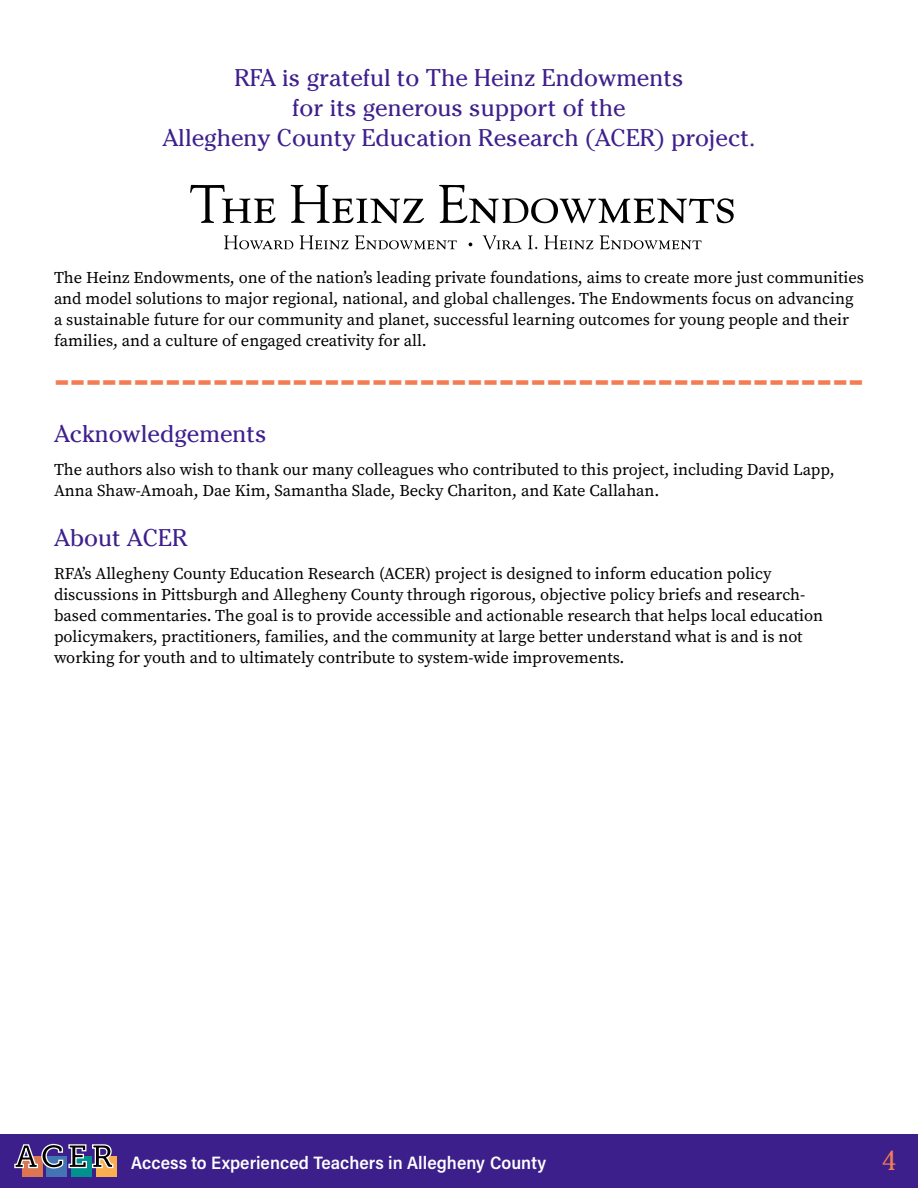
<style>
.page{position:relative;width:918px;height:1188px;background:#fff}
.page>*{position:absolute;margin:0;border:0;box-sizing:border-box;transform-origin:0 0}
.t1{font:900 45px "Source Serif Pro";color:#f47c55}
.t2{font:27px "Cheltenham Std";color:#f47c55}
.t3{font:24px/30px "Cheltenham Std";color:#3e1f8d;text-align:center}
.t4{font:18px "Acumin Variable Concept";color:#fff}
.t5{font:16.5px/21px "Source Serif Pro";color:#000}
</style>
<div class="page">
<div style="left:0;top:1134px;width:918px;height:54px;background:#3d1f8c"></div>
<div style="left:22px;top:1156px;width:21px;height:21px;background:#da7752"></div>
<div style="left:47px;top:1156px;width:20px;height:21px;background:#4375b5"></div>
<div style="left:71px;top:1156px;width:21px;height:21px;background:#00938e"></div>
<div style="left:96px;top:1156px;width:20px;height:21px;background:#fbad50"></div>
<svg style="left:14px;top:1143px;width:100px;height:26px"></svg>
<svg style="left:190px;top:185px;width:85px;height:38px"></svg>
<svg style="left:291px;top:185px;width:133px;height:38px"></svg>
<svg style="left:439px;top:185px;width:295px;height:38px"></svg>
<svg style="left:224px;top:235px;width:69px;height:14px"></svg>
<svg style="left:300px;top:235px;width:49px;height:14px"></svg>
<svg style="left:355px;top:235px;width:102px;height:14px"></svg>
<svg style="left:483px;top:235px;width:39px;height:15px"></svg>
<svg style="left:528px;top:235px;width:9px;height:14px"></svg>
<svg style="left:544px;top:235px;width:50px;height:14px"></svg>
<svg style="left:600px;top:235px;width:102px;height:14px"></svg>
<h3 class="t3" style="left:162px;top:63px;width:595px">RFA is grateful to The Heinz Endowments<br>for its generous support of the<br>Allegheny County Education Research (ACER) project.</h3>
<p class="t5" style="left:54px;top:267px;width:812px">The Heinz Endowments, one of the nation’s leading private foundations, aims to create more just communities and model solutions to major regional, national, and global challenges. The Endowments focus on advancing a sustainable future for our community and planet, successful learning outcomes for young people and their families, and a culture of engaged creativity for all.</p>
<h1 class="t1" style="left:54px;top:348px;width:812px">---------------------------------------------------</h1>
<h3 class="t3" style="left:54px;top:419px;width:214px">Acknowledgements</h3>
<p class="t5" style="left:54px;top:459px;width:782px">The authors also wish to thank our many colleagues who contributed to this project, including David Lapp,<br>Anna Shaw-Amoah, Dae Kim, Samantha Slade, Becky Chariton, and Kate Callahan.</p>
<h3 class="t3" style="left:54px;top:523px;width:135px">About ACER</h3>
<p class="t5" style="left:54px;top:563px;width:771px">RFA’s Allegheny County Education Research (ACER) project is designed to inform education policy discussions in Pittsburgh and Allegheny County through rigorous, objective policy briefs and research&shy;based commentaries. The goal is to provide accessible and actionable research that helps local education policymakers, practitioners, families, and the community at large better understand what is and is not working for youth and to ultimately contribute to system-wide improvements.</p>
<p class="t4" style="left:131px;top:1150px;width:416px">Access to Experienced Teachers in Allegheny County</p>
<h2 class="t2" style="left:882px;top:1145px;width:16px">4</h2>
</div>
